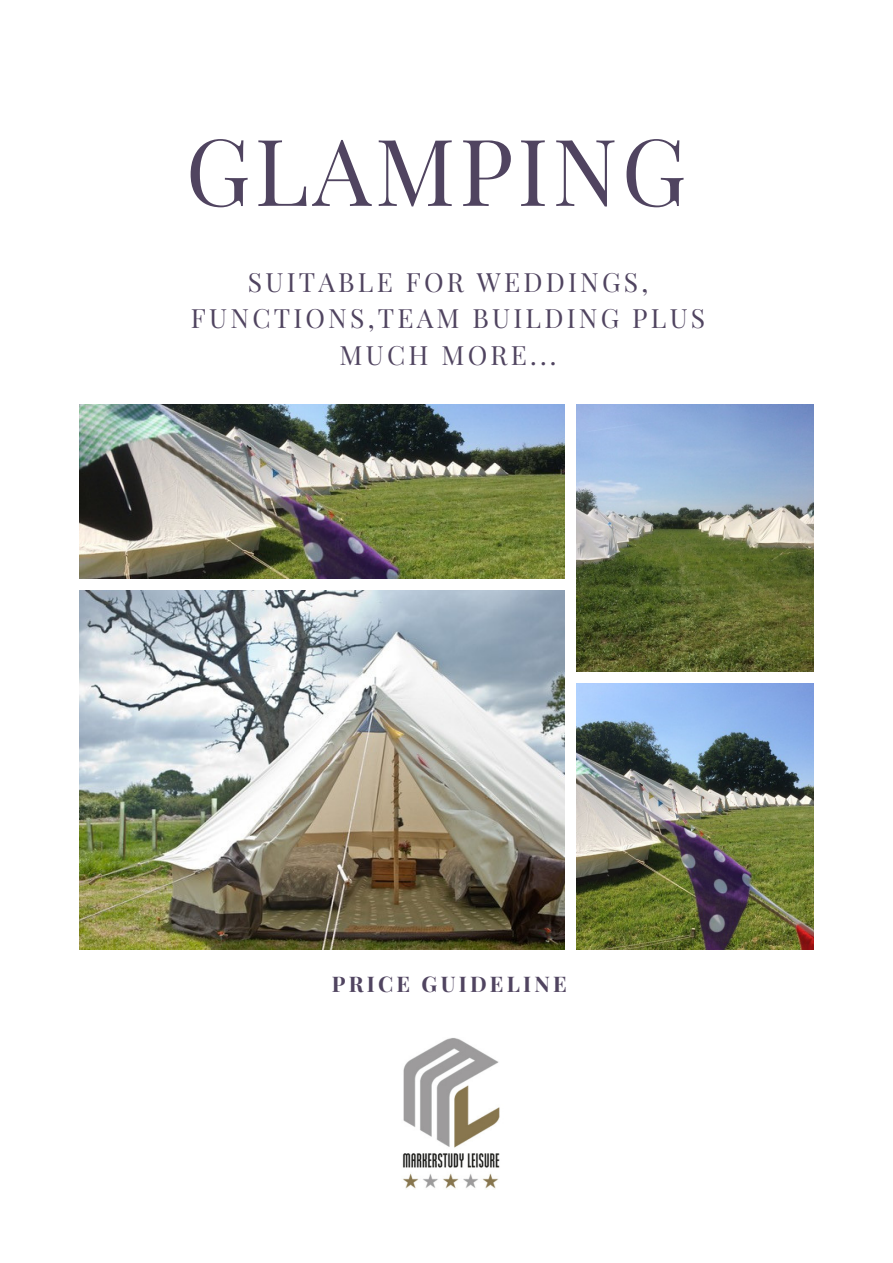
<style>
.page{position:relative;width:893px;height:1263px;background:#fff}
.page>*{position:absolute;margin:0;border:0;box-sizing:border-box;transform-origin:0 0}
.t1{font:92.7px "Playfair Display";letter-spacing:.04em;color:#504460}
.t2{font:26.47px/36.6px "Playfair Display";letter-spacing:.12em;color:#504460;text-align:center}
.t3{font:700 21.52px "Playfair Display";letter-spacing:.15em;color:#504460}
</style>
<div class="page">
<img style="left:80px;top:405px;width:484px;height:173px">
<img style="left:80px;top:590px;width:484px;height:360px">
<img style="left:577px;top:405px;width:237px;height:266px">
<img style="left:577px;top:683px;width:237px;height:267px">
<img style="left:402px;top:1038px;width:98px;height:151px">
<h1 class="t1" style="left:186px;top:106px;width:503px">GLAMPING</h1>
<p class="t2" style="left:191px;top:262px;width:516px">SUITABLE FOR WEDDINGS,<br>FUNCTIONS,TEAM BUILDING PLUS<br>MUCH MORE...</p>
<p class="t3" style="left:332px;top:968px;width:237px">PRICE GUIDELINE</p>
</div>
